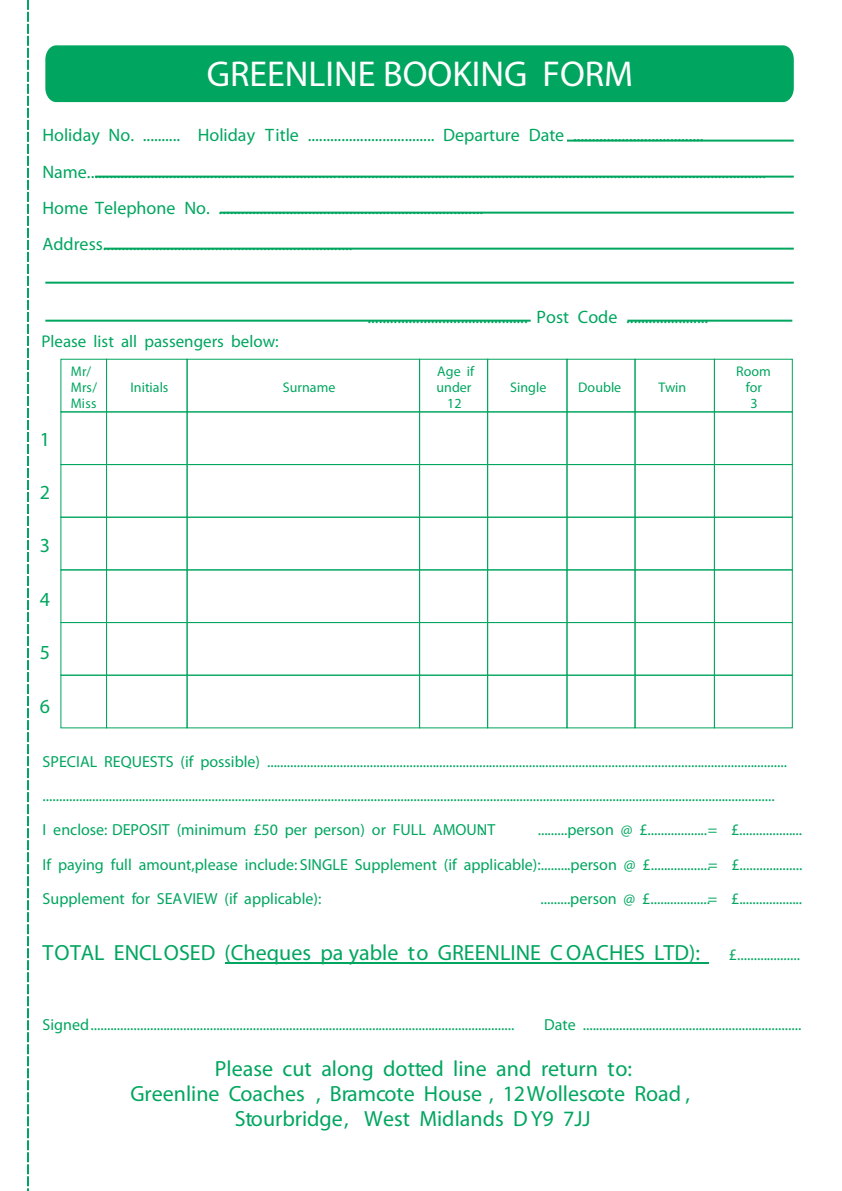
<style>
.page{position:relative;width:842px;height:1191px;background:#fff}
.page>*{position:absolute;margin:0;border:0;box-sizing:border-box;transform-origin:0 0}
.t1{font:36px "Myriad Pro";color:#fff}
.t2{font:22px "Myriad Pro";color:#00a65f}
.t3{font:20px "Myriad Pro";color:#00a65f}
.t4{font:18px/36.4px "Myriad Pro";color:#00a65f}
.t5{font:17px "Myriad Pro";color:#00a65f}
.t6{font:16px/34.4px "Myriad Pro";color:#00a65f}
.t7{font:14px/16px "Myriad Pro";color:#00a65f;text-align:center}
</style>
<div class="page">
<div style="left:45px;top:45px;width:749px;height:57px;background:#00a65f"></div>
<hr style="left:225px;top:962px;width:483px;height:1px;background:#00a65f">
<div style="left:60px;top:411px;width:47px;height:54px;border:1px solid #00a65f"></div>
<div style="left:60px;top:464px;width:47px;height:54px;border:1px solid #00a65f"></div>
<div style="left:60px;top:517px;width:47px;height:53px;border:1px solid #00a65f"></div>
<div style="left:60px;top:569px;width:47px;height:54px;border:1px solid #00a65f"></div>
<div style="left:106px;top:411px;width:82px;height:54px;border:1px solid #00a65f"></div>
<div style="left:106px;top:464px;width:82px;height:54px;border:1px solid #00a65f"></div>
<div style="left:106px;top:517px;width:82px;height:53px;border:1px solid #00a65f"></div>
<div style="left:106px;top:569px;width:82px;height:54px;border:1px solid #00a65f"></div>
<div style="left:106px;top:622px;width:82px;height:53px;border:1px solid #00a65f"></div>
<div style="left:106px;top:674px;width:82px;height:54px;border:1px solid #00a65f"></div>
<div style="left:187px;top:411px;width:233px;height:54px;border:1px solid #00a65f"></div>
<div style="left:187px;top:464px;width:233px;height:54px;border:1px solid #00a65f"></div>
<div style="left:187px;top:517px;width:233px;height:53px;border:1px solid #00a65f"></div>
<div style="left:187px;top:569px;width:233px;height:54px;border:1px solid #00a65f"></div>
<div style="left:187px;top:622px;width:233px;height:53px;border:1px solid #00a65f"></div>
<div style="left:187px;top:674px;width:233px;height:54px;border:1px solid #00a65f"></div>
<div style="left:419px;top:359px;width:69px;height:53px;border:1px solid #00a65f"></div>
<div style="left:419px;top:411px;width:69px;height:54px;border:1px solid #00a65f"></div>
<div style="left:419px;top:464px;width:69px;height:54px;border:1px solid #00a65f"></div>
<div style="left:419px;top:517px;width:69px;height:53px;border:1px solid #00a65f"></div>
<div style="left:419px;top:569px;width:69px;height:54px;border:1px solid #00a65f"></div>
<div style="left:419px;top:622px;width:69px;height:53px;border:1px solid #00a65f"></div>
<div style="left:419px;top:674px;width:69px;height:54px;border:1px solid #00a65f"></div>
<div style="left:487px;top:411px;width:80px;height:54px;border:1px solid #00a65f"></div>
<div style="left:487px;top:464px;width:80px;height:54px;border:1px solid #00a65f"></div>
<div style="left:487px;top:517px;width:80px;height:53px;border:1px solid #00a65f"></div>
<div style="left:487px;top:569px;width:80px;height:54px;border:1px solid #00a65f"></div>
<div style="left:487px;top:622px;width:80px;height:53px;border:1px solid #00a65f"></div>
<div style="left:487px;top:674px;width:80px;height:54px;border:1px solid #00a65f"></div>
<div style="left:566px;top:411px;width:69px;height:54px;border:1px solid #00a65f"></div>
<div style="left:566px;top:464px;width:69px;height:54px;border:1px solid #00a65f"></div>
<div style="left:566px;top:517px;width:69px;height:53px;border:1px solid #00a65f"></div>
<div style="left:566px;top:569px;width:69px;height:54px;border:1px solid #00a65f"></div>
<div style="left:566px;top:622px;width:69px;height:53px;border:1px solid #00a65f"></div>
<div style="left:566px;top:674px;width:69px;height:54px;border:1px solid #00a65f"></div>
<div style="left:634px;top:411px;width:81px;height:54px;border:1px solid #00a65f"></div>
<div style="left:634px;top:464px;width:81px;height:54px;border:1px solid #00a65f"></div>
<div style="left:634px;top:517px;width:81px;height:53px;border:1px solid #00a65f"></div>
<div style="left:634px;top:569px;width:81px;height:54px;border:1px solid #00a65f"></div>
<div style="left:634px;top:622px;width:81px;height:53px;border:1px solid #00a65f"></div>
<div style="left:634px;top:674px;width:81px;height:54px;border:1px solid #00a65f"></div>
<div style="left:714px;top:359px;width:79px;height:53px;border:1px solid #00a65f"></div>
<div style="left:714px;top:411px;width:79px;height:54px;border:1px solid #00a65f"></div>
<div style="left:714px;top:464px;width:79px;height:54px;border:1px solid #00a65f"></div>
<div style="left:714px;top:517px;width:79px;height:53px;border:1px solid #00a65f"></div>
<div style="left:714px;top:569px;width:79px;height:54px;border:1px solid #00a65f"></div>
<div style="left:714px;top:622px;width:79px;height:53px;border:1px solid #00a65f"></div>
<div style="left:714px;top:674px;width:79px;height:54px;border:1px solid #00a65f"></div>
<svg style="left:27px;top:0;width:2px;height:1191px;background:#2ab479"></svg>
<hr style="left:104px;top:248px;width:690px;height:2px;background:#00a65f">
<hr style="left:220px;top:212px;width:574px;height:2px;background:#00a65f">
<hr style="left:95px;top:176px;width:699px;height:2px;background:#00a65f">
<hr style="left:45px;top:282px;width:749px;height:2px;background:#00a65f">
<hr style="left:45px;top:320px;width:486px;height:2px;background:#00a65f">
<hr style="left:627px;top:320px;width:165px;height:2px;background:#00a65f">
<hr style="left:567px;top:140px;width:227px;height:2px;background:#00a65f">
<h1 class="t1" style="left:207px;top:52px;width:428px">GREENLINE BOOKING FORM</h1>
<p class="t4" style="left:42px;top:117px;width:725px">Holiday No. .......... Holiday Title .................................. Departure Date ...................................<br>Name......................................................................................................................................................................................<br>Home Telephone No. .......................................................................<br>Address...................................................................</p>
<p class="t5" style="left:41px;top:330px;width:239px">Please list all passengers below:</p>
<p class="t4" style="left:367px;top:298px;width:342px">........................................... Post Code ......................</p>
<p class="t3" style="left:40px;top:426px;width:12px">1</p>
<p class="t3" style="left:40px;top:480px;width:12px">2</p>
<p class="t3" style="left:40px;top:533px;width:12px">3</p>
<p class="t3" style="left:40px;top:587px;width:12px">4</p>
<p class="t3" style="left:40px;top:640px;width:12px">5</p>
<p class="t3" style="left:40px;top:693px;width:12px">6</p>
<p class="t7" style="left:71px;top:363px;width:28px;text-align:left">Mr/<br>Mrs/<br>Miss</p>
<p class="t7" style="left:437px;top:363px;width:39px">Age if under<br>12</p>
<p class="t7" style="left:736px;top:363px;width:36px">Room for<br>3</p>
<p class="t7" style="left:131px;top:379px;width:39px">Initials</p>
<p class="t7" style="left:283px;top:379px;width:54px">Surname</p>
<p class="t7" style="left:510px;top:379px;width:38px">Single</p>
<p class="t7" style="left:578px;top:379px;width:45px">Double</p>
<p class="t7" style="left:658px;top:379px;width:30px">Twin</p>
<p class="t6" style="left:43px;top:744px;width:746px">SPECIAL REQUESTS (if possible) ............................................................................................................................................................. .............................................................................................................................................................................................................................<br>I enclose: DEPOSIT (minimum £50 per person) or FULL AMOUNT</p>
<p class="t6" style="left:43px;top:812px;width:761px;text-align:justify;text-indent:495px">.........person @ £..................= £...................<br>If paying full amount,please include: SINGLE Supplement (if applicable):.........person @ £..................= £...................<br>Supplement for SEA VIEW (if applicable):</p>
<p class="t6" style="left:480px;top:812px;width:5px">:</p>
<p class="t6" style="left:540px;top:881px;width:263px">.........person @ £..................= £...................</p>
<h2 class="t2" style="left:43px;top:939px;width:659px">TOTAL ENCLOSED (Cheques pa yable to GREENLINE COACHES LTD):</h2>
<p class="t6" style="left:729px;top:937px;width:73px">£...................</p>
<p class="t6" style="left:43px;top:1007px;width:473px">Signed................................................................................................................................</p>
<p class="t6" style="left:544px;top:1007px;width:259px">Date ..................................................................</p>
<h2 class="t2" style="left:215px;top:1055px;width:419px">Please cut along dotted line and return to:</h2>
<h2 class="t2" style="left:130px;top:1080px;width:561px">Greenline Coaches , Bramcote House , 12 Wollescote Road ,</h2>
<h2 class="t2" style="left:235px;top:1105px;width:357px">Stourbridge, West Midlands DY9 7JJ</h2>
</div>
